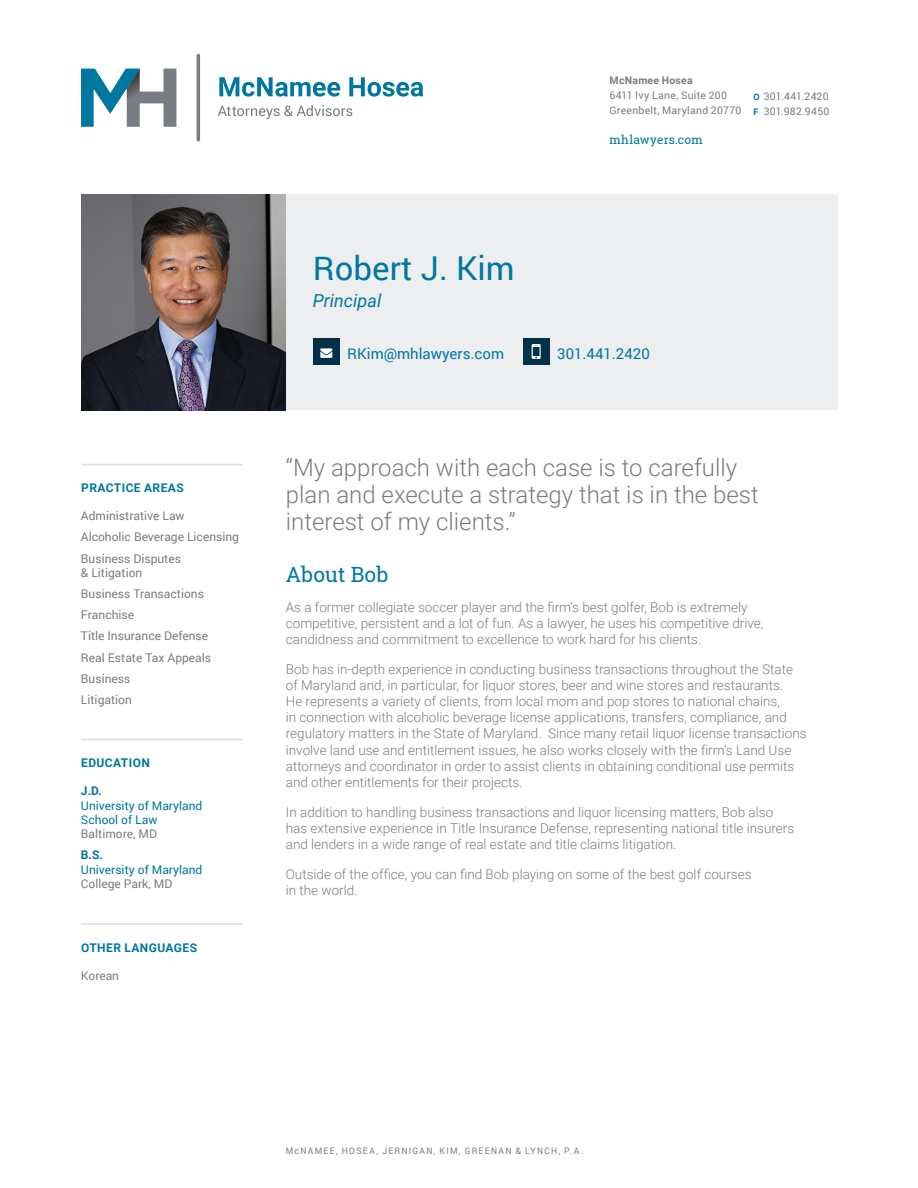
<style>
.page{position:relative;width:918px;height:1188px;background:#fff}
.page>*{position:absolute;margin:0;border:0;box-sizing:border-box;transform-origin:0 0}
.t1{font:33px "Roboto";color:#0077a0}
.t2{font:300 24px/27px "Roboto";color:#787d83}
.t3{font:21px "Roboto Slab";color:#0077a0}
.t4{font:italic 18px "Roboto";color:#0077a0}
.t5{font:15px "Roboto";color:#0077a0}
.t6{font:300 13.5px/16.2px "Roboto";color:#787d83}
.t7{font:12px/21.1px "Roboto";color:#787d83}
.t8{font:12px/14.4px "Roboto";color:#0077a0}
.t9{font:700 12px "Roboto";letter-spacing:.035em;color:#0077a0}
.t10{font:12px "Roboto Slab";letter-spacing:.01em;color:#0077a0}
.t11{font:10.5px/15px "Roboto";letter-spacing:.025em;color:#787d83}
.t12{font:700 10.5px "Roboto";letter-spacing:.02em;color:#787d83}
.t13{font:9px "Roboto";letter-spacing:.145em;color:#787d83;scale:.95 1}
.s1{font-weight:700;font-size:9px;color:#0077a0}
</style>
<div class="page">
<svg style="left:218px;top:105px;width:134px;height:14px"></svg>
<svg style="left:219px;top:77px;width:121px;height:20px"></svg>
<svg style="left:349px;top:77px;width:74px;height:20px"></svg>
<hr style="left:197px;top:54px;width:3px;height:88px;background:#787d83;border-radius:2px">
<svg style="left:81px;top:69px;width:95px;height:58px"></svg>
<hr style="left:81px;top:464px;width:162px;height:1px;background:#dddee0">
<hr style="left:81px;top:739px;width:162px;height:1px;background:#dddee0">
<hr style="left:81px;top:923px;width:162px;height:2px;background:#dddee0">
<div style="left:286px;top:194px;width:551px;height:216px;background:#eceeef"></div>
<div style="left:313px;top:338px;width:27px;height:27px;background:#003148"></div>
<div style="left:523px;top:338px;width:27px;height:27px;background:#003148"></div>
<img style="left:81px;top:194px;width:205px;height:216px">
<p class="t9" style="left:81px;top:480px;width:104px">PRACTICE AREAS</p>
<p class="t7" style="left:81px;top:505px;width:160px">Administrative Law<br>Alcoholic Beverage Licensing<br>Business Disputes</p>
<p class="t7" style="left:81px;top:562px;width:132px">&amp; Litigation<br>Business Transactions<br>Franchise<br>Title Insurance Defense<br>Real Estate Tax Appeals<br>Business<br>Litigation</p>
<p class="t9" style="left:81px;top:755px;width:70px">EDUCATION</p>
<p class="t9" style="left:81px;top:782px;width:22px">J.D.</p>
<p class="t8" style="left:81px;top:798px;width:123px">University of Maryland<br>School of Law</p>
<p class="t7" style="left:81px;top:823px;width:77px">Baltimore, MD</p>
<p class="t9" style="left:81px;top:847px;width:24px">B.S.</p>
<p class="t8" style="left:81px;top:862px;width:123px">University of Maryland</p>
<p class="t7" style="left:81px;top:873px;width:93px">College Park, MD</p>
<p class="t9" style="left:81px;top:939px;width:117px">OTHER LANGUAGES</p>
<p class="t7" style="left:81px;top:964px;width:40px">Korean</p>
<p class="t12" style="left:610px;top:73px;width:85px">McNamee Hosea</p>
<p class="t11" style="left:610px;top:88px;width:133px">6411 Ivy Lane, Suite 200<br>Greenbelt, Maryland 20770</p>
<p class="t10" style="left:610px;top:132px;width:95px">mhlawyers.com</p>
<p class="t11" style="left:753px;top:88px;width:78px"><span class="s1">O</span> 301.441.2420<br><span class="s1">F</span> 301.982.9450</p>
<h1 class="t1" style="left:313px;top:246px;width:203px">Robert J. Kim</h1>
<h3 class="t4" style="left:313px;top:288px;width:70px">Principal</h3>
<p class="t5" style="left:347px;top:343px;width:158px">RKim@mhlawyers.com</p>
<p class="t5" style="left:557px;top:343px;width:94px">301.441.2420</p>
<h2 class="t2" style="left:286px;top:453px;width:474px">“My approach with each case is to carefully plan and execute a strategy that is in the best interest of my clients.”</h2>
<h3 class="t3" style="left:286px;top:560px;width:104px">About Bob</h3>
<p class="t6" style="left:286px;top:598px;width:479px">As a former collegiate soccer player and the firm’s best golfer, Bob is extremely competitive, persistent and a lot of fun. As a lawyer, he uses his competitive drive, candidness and commitment to excellence to work hard for his clients.</p>
<p class="t6" style="left:286px;top:660px;width:522px">Bob has in-depth experience in conducting business transactions throughout the State of Maryland and, in particular, for liquor stores, beer and wine stores and restaurants.<br>He represents a variety of clients, from local mom and pop stores to national chains,<br>in connection with alcoholic beverage license applications, transfers, compliance, and regulatory matters in the State of Maryland. Since many retail liquor license transactions involve land use and entitlement issues, he also works closely with the firm’s Land Use attorneys and coordinator in order to assist clients in obtaining conditional use permits and other entitlements for their projects.</p>
<p class="t6" style="left:286px;top:803px;width:510px">In addition to handling business transactions and liquor licensing matters, Bob also has extensive experience in Title Insurance Defense, representing national title insurers and lenders in a wide range of real estate and title claims litigation.</p>
<p class="t6" style="left:286px;top:865px;width:467px">Outside of the office, you can find Bob playing on some of the best golf courses in the world.</p>
<p class="t13" style="left:286px;top:1144px;width:314px">McNAMEE, HOSEA, JERNIGAN, KIM, GREENAN &amp; LYNCH, P.A.</p>
</div>
